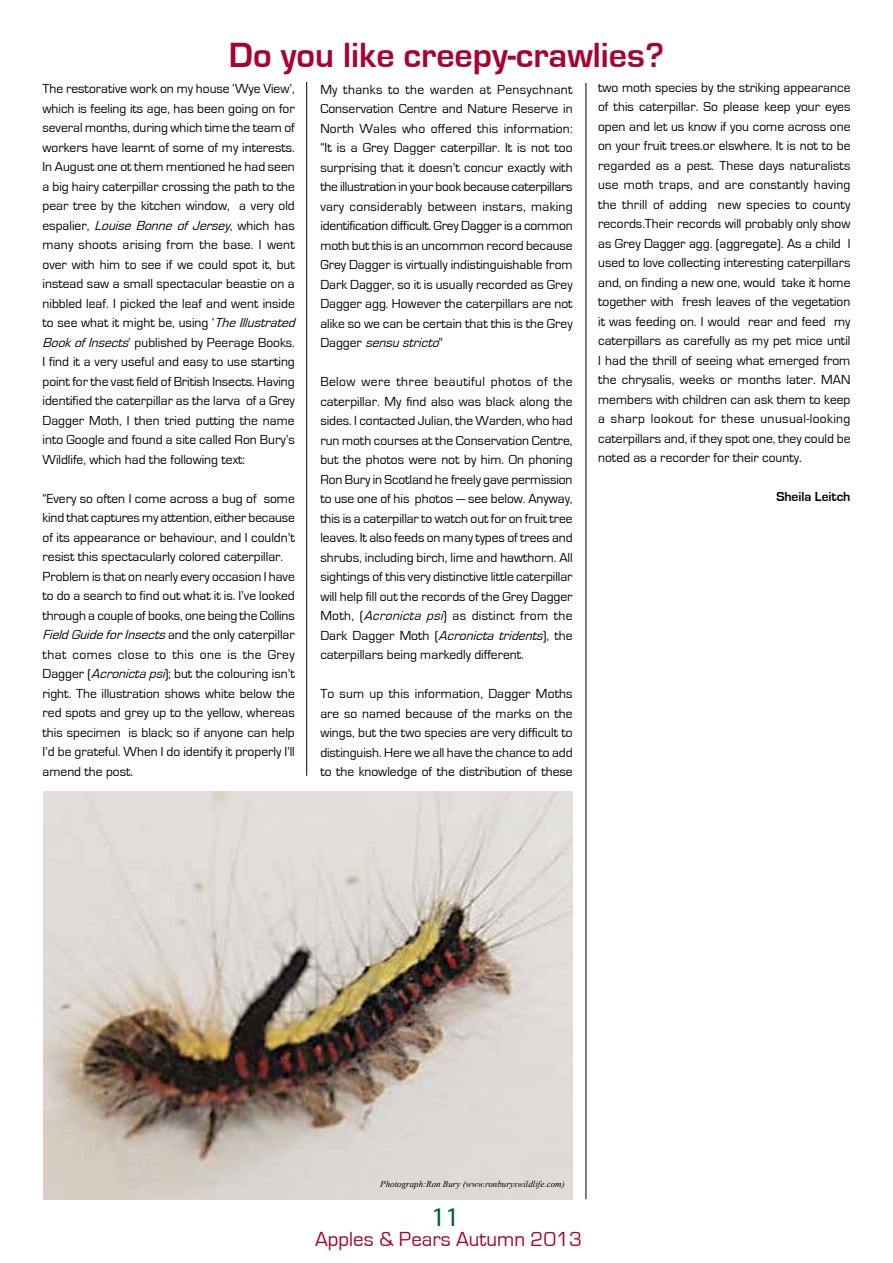
<style>
.page{position:relative;width:893px;height:1263px;background:#fff}
.page>*{position:absolute;margin:0;border:0;box-sizing:border-box;transform-origin:0 0}
.t1{font:700 36px "Eurostile";color:#a90230}
.t2{font:27px "Myriad Pro";color:#006030}
.t3{font:21px "Eurostile";color:#a90230}
.t4{font:13.5px/19.5px "Eurostile";color:#000;text-align:justify}
.t5{font:700 13.5px "Eurostile";color:#000}
.t6{font:italic 9px "Times New Roman";color:#000}
.s1{font-style:italic}
</style>
<div class="page">
<hr style="left:306px;top:82px;width:1px;height:694px;background:#000">
<hr style="left:586px;top:83px;width:1px;height:1116px;background:#000">
<img style="left:44px;top:792px;width:529px;height:407px">
<h1 class="t1" style="left:229px;top:35px;width:437px">Do you like creepy-crawlies?</h1>
<p class="t4" style="left:598px;top:78px;width:254px">two moth species by the striking appearance of this caterpillar. So please keep your eyes open and let us know if you come across one on your fruit trees.or elswhere. It is not to be regarded as a pest. These days naturalists use moth traps, and are constantly having the thrill of adding new species to county records.Their records will probably only show as Grey Dagger agg. (aggregate). As a child I used to love collecting interesting caterpillars and, on finding a new one, would take it home together with fresh leaves of the vegetation it was feeding on. I would rear and feed my caterpillars as carefully as my pet mice until I had the thrill of seeing what emerged from the chrysalis, weeks or months later. MAN members with children can ask them to keep a sharp lookout for these unusual-looking caterpillars and, if they spot one, they could be noted as a recorder for their county.</p>
<p class="t5" style="left:776px;top:489px;width:76px">Sheila Leitch</p>
<p class="t4" style="left:43px;top:79px;width:258px;text-align:left">The restorative work on my house ‘Wye View’, which is feeling its age, has been going on for several months, during which time the team of workers have learnt of some of my interests.<br>In August one ot them mentioned he had seen a big hairy caterpillar crossing the path to the pear tree by the kitchen window, a very old espalier, <span class="s1">Louise Bonne of Jersey</span>, which has many shoots arising from the base. I went over with him to see if we could spot it, but instead saw a small spectacular beastie on a nibbled leaf. I picked the leaf and went inside to see what it might be, using ‘<span class="s1">TheIllustrated BookofInsects</span>’ published by Peerage Books.<br>I find it a very useful and easy to use starting point for the vast field of British Insects. Having identified the caterpillar as the larva of a Grey Dagger Moth, I then tried putting the name into Google and found a site called Ron Bury’s Wildlife, which had the following text:</p>
<p class="t4" style="left:43px;top:489px;width:254px;text-align:left">“Every so often I come across a bug of some kind that captures my attention, either because of its appearance or behaviour, and I couldn’t resist this spectacularly colored caterpillar.<br>Problem is that on nearly every occasion I have to do a search to find out what it is. I’ve looked through a couple of books, one being the Collins <span class="s1">FieldGuideforInsects</span>and the only caterpillar that comes close to this one is the Grey Dagger (<span class="s1">Acronictapsi</span>); but the colouring isn’t right. The illustration shows white below the red spots and grey up to the yellow, whereas this specimen is black; so if anyone can help I’d be grateful. When I do identify it properly I’ll amend the post.</p>
<p class="t4" style="left:320px;top:80px;width:254px">My thanks to the warden at Pensychnant Conservation Centre and Nature Reserve in North Wales who offered this information: “It is a Grey Dagger caterpillar. It is not too surprising that it doesn’t concur exactly with the illustration in your book because caterpillars vary considerably between instars, making identification difficult. Grey Dagger is a common moth but this is an uncommon record because Grey Dagger is virtually indistinguishable from Dark Dagger, so it is usually recorded as Grey Dagger agg. However the caterpillars are not alike so we can be certain that this is the Grey D a g g e r <span class="s1">sensustricto</span>”</p>
<p class="t4" style="left:320px;top:372px;width:254px">Below were three beautiful photos of the caterpillar. My find also was black along the sides. I contacted Julian, the Warden, who had run moth courses at the Conservation Centre, but the photos were not by him. On phoning Ron Bury in Scotland he freely gave permission to use one of his photos — see below. Anyway, this is a caterpillar to watch out for on fruit tree leaves. It also feeds on many types of trees and shrubs, including birch, lime and hawthorn. All sightings of this very distinctive little caterpillar will help fill out the records of the Grey Dagger Moth, (<span class="s1">Acronicta psi</span>) as distinct from the D a r k D a g g e r M o t h ( <span class="s1">Acronicta tridents</span>) , t h e caterpillars being markedly different.</p>
<p class="t4" style="left:320px;top:684px;width:254px">To sum up this information, Dagger Moths are so named because of the marks on the wings, but the two species are very difficult to distinguish. Here we all have the chance to add to the knowledge of the distribution of these</p>
<p class="t6" style="left:380px;top:1177px;width:186px">Photograph:Ron Bury (www.ronburyswildlife.com)</p>
<h2 class="t2" style="left:432px;top:1200px;width:29px">11</h2>
<h3 class="t3" style="left:315px;top:1228px;width:268px">Apples &amp; Pears Autumn 2013</h3>
</div>
